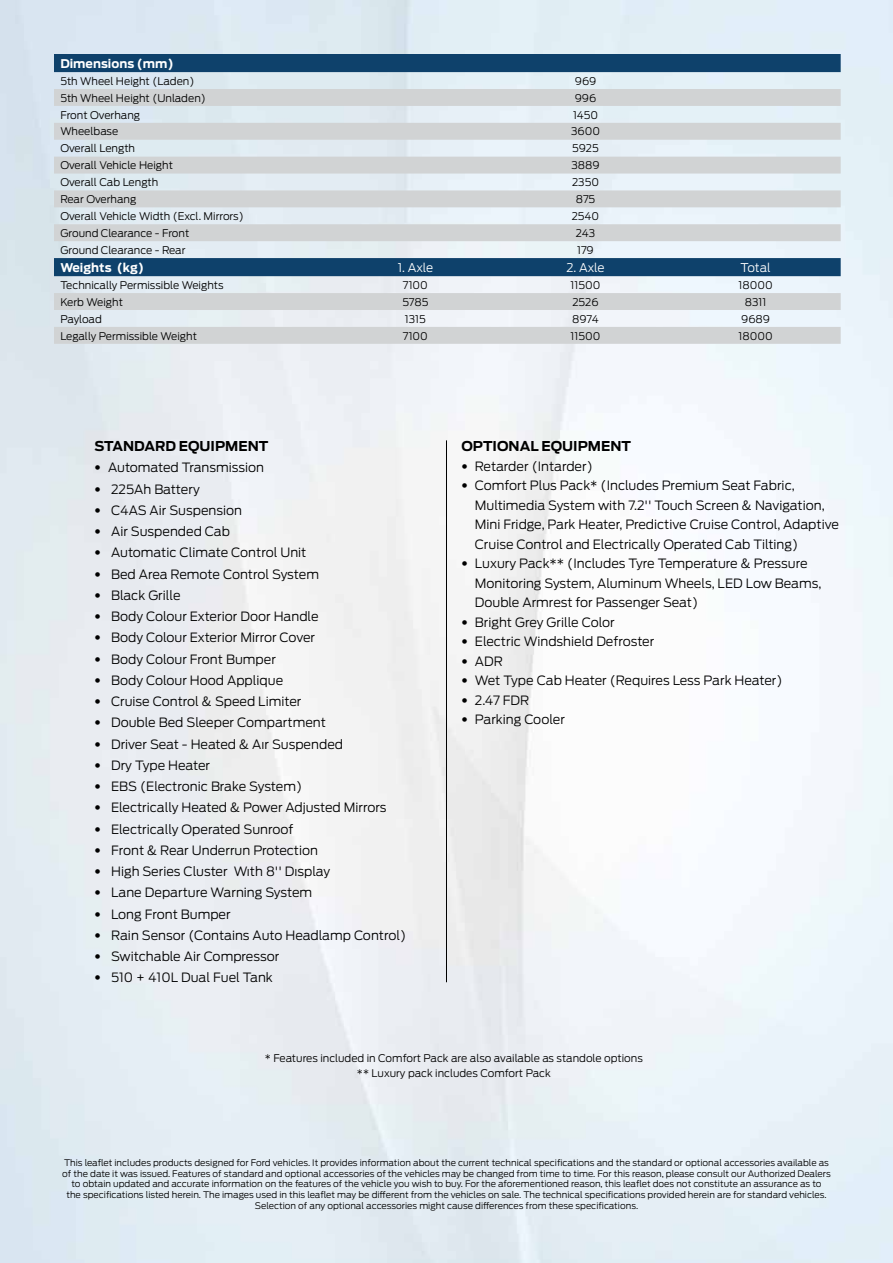
<style>
.page{position:relative;width:893px;height:1263px;background:#fff}
.page>*{position:absolute;margin:0;border:0;box-sizing:border-box;transform-origin:0 0}
.t1{font:700 13.5px "Ford Antenna";color:#000}
.t2{font:300 12.75px/19.5px "Ford Antenna";color:#000}
.t3{font:700 12px "Ford Antenna";color:#fff}
.t4{font:300 12px "Ford Antenna";color:#fff}
.t5{font:300 10.5px/15px "Ford Antenna";color:#000;text-align:center}
.t6{font:300 9px/10.8px "Ford Antenna";color:#000;text-align:center}
.s1{font-family:"Helvetica Neue LT Std";font-stretch:condensed}
</style>
<div class="page">
<hr style="left:446px;top:440px;width:1px;height:542px;background:#000">
<svg style="left:54px;top:54px;width:787px;height:35px;background:#7393ac"></svg>
<svg style="left:54px;top:89px;width:787px;height:135px;background:#dae0e4"></svg>
<svg style="left:54px;top:224px;width:787px;height:120px;background:#bec9d2"></svg>
<p class="t3" style="left:60px;top:53px;width:115px">Dimensions (mm)</p>
<p class="t5" style="left:60px;top:72px;width:136px">5th Wheel Height (Laden)</p>
<p class="t5" style="left:575px;top:72px;width:23px">969</p>
<p class="t5" style="left:60px;top:89px;width:147px">5th Wheel Height (Unladen)</p>
<p class="t5" style="left:575px;top:89px;width:23px">996</p>
<p class="t5" style="left:60px;top:106px;width:81px">Front Overhang</p>
<p class="t5" style="left:573px;top:106px;width:27px">1450</p>
<p class="t5" style="left:60px;top:123px;width:59px">Wheelbase</p>
<p class="t5" style="left:571px;top:123px;width:30px">3600</p>
<p class="t5" style="left:60px;top:140px;width:76px">Overall Length</p>
<p class="t5" style="left:572px;top:140px;width:28px">5925</p>
<p class="t5" style="left:60px;top:157px;width:114px">Overall Vehicle Height</p>
<p class="t5" style="left:571px;top:157px;width:30px">3889</p>
<p class="t5" style="left:60px;top:174px;width:99px">Overall Cab Length</p>
<p class="t5" style="left:572px;top:174px;width:28px">2350</p>
<p class="t5" style="left:60px;top:191px;width:78px">Rear Overhang</p>
<p class="t5" style="left:576px;top:191px;width:21px">875</p>
<p class="t5" style="left:60px;top:207px;width:185px">Overall Vehicle Width (Excl. Mirrors)</p>
<p class="t5" style="left:572px;top:207px;width:29px">2540</p>
<p class="t5" style="left:60px;top:224px;width:130px">Ground Clearance - Front</p>
<p class="t5" style="left:576px;top:224px;width:21px">243</p>
<p class="t5" style="left:60px;top:241px;width:127px">Ground Clearance - Rear</p>
<p class="t5" style="left:577px;top:241px;width:18px">179</p>
<p class="t3" style="left:60px;top:257px;width:85px">Weights (kg)</p>
<p class="t4" style="left:398px;top:257px;width:37px">1. Axle</p>
<p class="t4" style="left:566px;top:257px;width:40px">2. Axle</p>
<p class="t4" style="left:741px;top:257px;width:31px">Total</p>
<p class="t5" style="left:60px;top:276px;width:165px">Technically Permissible Weights</p>
<p class="t5" style="left:403px;top:276px;width:26px">7100</p>
<p class="t5" style="left:571px;top:276px;width:31px">11500</p>
<p class="t5" style="left:738px;top:276px;width:36px">18000</p>
<p class="t5" style="left:60px;top:293px;width:64px">Kerb Weight</p>
<p class="t5" style="left:402px;top:293px;width:28px">5785</p>
<p class="t5" style="left:572px;top:293px;width:28px">2526</p>
<p class="t5" style="left:745px;top:293px;width:23px">8311</p>
<p class="t5" style="left:60px;top:310px;width:43px">Payload</p>
<p class="t5" style="left:405px;top:310px;width:22px">1315</p>
<p class="t5" style="left:572px;top:310px;width:28px">8974</p>
<p class="t5" style="left:741px;top:310px;width:30px">9689</p>
<p class="t5" style="left:60px;top:327px;width:138px">Legally Permissible Weight</p>
<p class="t5" style="left:403px;top:327px;width:26px">7100</p>
<p class="t5" style="left:571px;top:327px;width:31px">11500</p>
<p class="t5" style="left:738px;top:327px;width:36px">18000</p>
<p class="t1" style="left:95px;top:434px;width:175px">STANDARD EQUIPMENT</p>
<p class="t2" style="left:95px;top:456px;width:171px"><span class="s1">•</span> Automated Transmission</p>
<p class="t2" style="left:95px;top:478px;width:107px"><span class="s1">•</span> 225Ah Battery</p>
<p class="t2" style="left:95px;top:499px;width:149px"><span class="s1">•</span> C4AS Air Suspension</p>
<p class="t2" style="left:95px;top:520px;width:137px"><span class="s1">•</span> Air Suspended Cab</p>
<p class="t2" style="left:95px;top:541px;width:213px"><span class="s1">•</span> Automatic Climate Control Unit</p>
<p class="t2" style="left:95px;top:563px;width:226px"><span class="s1">•</span> Bed Area Remote Control System</p>
<p class="t2" style="left:95px;top:584px;width:87px"><span class="s1">•</span> Black Grille</p>
<p class="t2" style="left:95px;top:605px;width:225px"><span class="s1">•</span> Body Colour Exterior Door Handle</p>
<p class="t2" style="left:95px;top:626px;width:222px"><span class="s1">•</span> Body Colour Exterior Mirror Cover</p>
<p class="t2" style="left:95px;top:648px;width:183px"><span class="s1">•</span> Body Colour Front Bumper</p>
<p class="t2" style="left:95px;top:669px;width:190px"><span class="s1">•</span> Body Colour Hood Applique</p>
<p class="t2" style="left:95px;top:690px;width:208px"><span class="s1">•</span> Cruise Control &amp; Speed Limiter</p>
<p class="t2" style="left:95px;top:711px;width:233px"><span class="s1">•</span> Double Bed Sleeper Compartment</p>
<p class="t2" style="left:95px;top:733px;width:250px"><span class="s1">•</span> Driver Seat - Heated &amp; Aır Suspended</p>
<p class="t2" style="left:95px;top:754px;width:117px"><span class="s1">•</span> Dry Type Heater</p>
<p class="t2" style="left:95px;top:775px;width:209px"><span class="s1">•</span> EBS (Electronic Brake System)</p>
<p class="t2" style="left:95px;top:796px;width:293px"><span class="s1">•</span> Electrically Heated &amp; Power Adjusted Mirrors</p>
<p class="t2" style="left:95px;top:818px;width:200px"><span class="s1">•</span> Electrically Operated Sunroof</p>
<p class="t2" style="left:95px;top:839px;width:225px"><span class="s1">•</span> Front &amp; Rear Underrun Protection</p>
<p class="t2" style="left:95px;top:860px;width:237px"><span class="s1">•</span> High Series Cluster Wıth 8'' Dısplay</p>
<p class="t2" style="left:95px;top:881px;width:219px"><span class="s1">•</span> Lane Departure Warning System</p>
<p class="t2" style="left:95px;top:903px;width:138px"><span class="s1">•</span> Long Front Bumper</p>
<p class="t2" style="left:95px;top:924px;width:313px"><span class="s1">•</span> Rain Sensor (Contains Auto Headlamp Control)</p>
<p class="t2" style="left:95px;top:945px;width:186px"><span class="s1">•</span> Switchable Air Compressor</p>
<p class="t2" style="left:95px;top:966px;width:180px"><span class="s1">•</span> 510 + 410L Dual Fuel Tank</p>
<p class="t1" style="left:461px;top:434px;width:171px">OPTIONAL EQUIPMENT</p>
<p class="t2" style="left:461px;top:455px;width:133px"><span class="s1">•</span> Retarder (Intarder)</p>
<p class="t2" style="left:475px;top:474px;width:366px;text-indent:-14px"><span class="s1">•</span> Comfort Plus Pack* (Includes Premium Seat Fabric, Multimedia System with 7.2'' Touch Screen &amp; Navigation, Mini Fridge, Park Heater, Predictive Cruise Control, Adaptive Cruise Control and Electrically Operated Cab Tilting)</p>
<p class="t2" style="left:475px;top:552px;width:348px;text-indent:-14px"><span class="s1">•</span> Luxury Pack** (Includes Tyre Temperature &amp; Pressure<br>Monitoring System, Aluminum Wheels, LED Low Beams,<br>Double Armrest for Passenger Seat)</p>
<p class="t2" style="left:461px;top:611px;width:155px"><span class="s1">•</span> Bright Grey Grille Color</p>
<p class="t2" style="left:461px;top:630px;width:194px"><span class="s1">•</span> Electric Windshield Defroster</p>
<p class="t2" style="left:461px;top:650px;width:43px"><span class="s1">•</span> ADR</p>
<p class="t2" style="left:461px;top:669px;width:323px"><span class="s1">•</span> Wet Type Cab Heater (Requires Less Park Heater)</p>
<p class="t2" style="left:461px;top:689px;width:69px"><span class="s1">•</span> 2.47 FDR</p>
<p class="t2" style="left:461px;top:708px;width:105px"><span class="s1">•</span> Parking Cooler</p>
<p class="t5" style="left:265px;top:1050px;width:380px">* Features included in Comfort Pack are also available as standole options ** Luxury pack includes Comfort Pack</p>
<p class="t6" style="left:62px;top:1156px;width:770px">This leaflet includes products designed for Ford vehicles. It provides information about the current technical specifications and the standard or optional accessories available as of the date it was issued. Features of standard and optional accessories of the vehicles may be changed from time to time. For this reason, please consult our Authorized Dealers to obtain updated and accurate information on the features of the vehicle you wish to buy. For the aforementioned reason, this leaflet does not constitute an assurance as to<br>the specifications listed herein. The images used in this leaflet may be different from the vehicles on sale. The technical specifications provided herein are for standard vehicles.<br>Selection of any optional accessories might cause differences from these specifications.</p>
</div>
